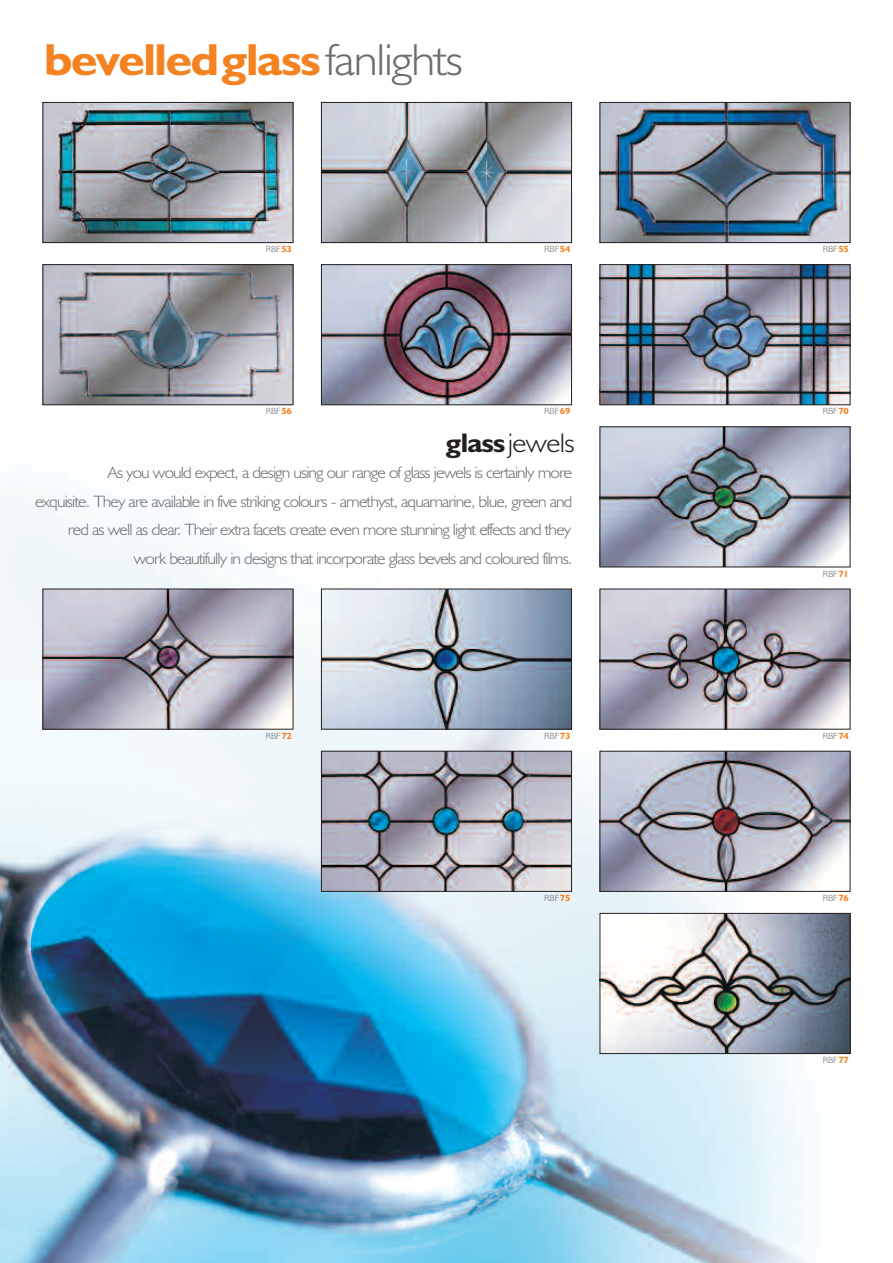
<style>
.page{position:relative;width:893px;height:1263px;background:#fff}
.page>*{position:absolute;margin:0;border:0;box-sizing:border-box;transform-origin:0 0}
.t1{font:700 45px "Humanist 521 BT";letter-spacing:-.025em;color:#f58220;scale:1.1 1}
.t2{font:300 27px "Humanist 521 BT";letter-spacing:-.025em;color:#231f20;scale:1.1 1}
.t3{font:300 16.5px/28.5px "Humanist 521 BT";letter-spacing:-.05em;color:#6c6d70;text-align:right;scale:1.07 1}
.t4{font:300 9px "Humanist 521 BT";letter-spacing:-.025em;color:#6c6d70;scale:1.1 1}
.s1{font-weight:300;color:#6c6d70}
.s2{font-weight:700;color:#f58220}
.s3{font-weight:700}
</style>
<div class="page">
<img style="left:0;top:110px;width:851px;height:1153px">
<img style="left:45px;top:266px;width:246px;height:137px">
<div style="left:43px;top:264px;width:250px;height:141px;border:1px solid #231f20"></div>
<img style="left:602px;top:266px;width:246px;height:137px">
<div style="left:600px;top:264px;width:250px;height:141px;border:1px solid #231f20"></div>
<img style="left:323px;top:591px;width:247px;height:136px">
<div style="left:321px;top:589px;width:251px;height:140px;border:1px solid #231f20"></div>
<img style="left:602px;top:591px;width:246px;height:136px">
<img style="left:323px;top:753px;width:247px;height:137px">
<div style="left:321px;top:751px;width:251px;height:141px;border:1px solid #231f20"></div>
<img style="left:602px;top:753px;width:246px;height:137px">
<div style="left:600px;top:751px;width:250px;height:141px;border:1px solid #231f20"></div>
<img style="left:602px;top:104px;width:246px;height:137px">
<div style="left:600px;top:102px;width:250px;height:141px;border:1px solid #231f20"></div>
<img style="left:602px;top:428px;width:246px;height:137px">
<img style="left:45px;top:104px;width:246px;height:137px">
<div style="left:43px;top:102px;width:250px;height:141px;border:1px solid #231f20"></div>
<img style="left:323px;top:104px;width:247px;height:137px">
<div style="left:321px;top:102px;width:251px;height:141px;border:1px solid #231f20"></div>
<img style="left:323px;top:266px;width:247px;height:137px">
<div style="left:321px;top:264px;width:251px;height:141px;border:1px solid #231f20"></div>
<img style="left:45px;top:591px;width:246px;height:136px">
<img style="left:602px;top:915px;width:246px;height:137px">
<div style="left:600px;top:913px;width:250px;height:141px;border:1px solid #231f20"></div>
<h1 class="t1" style="left:44px;top:44px;width:382px">bevelledglass<span class="s1">fanlights</span></h1>
<p class="t4" style="left:266px;top:246px;width:25px">RBF<span class="s2">53</span></p>
<p class="t4" style="left:266px;top:408px;width:25px">RBF<span class="s2">56</span></p>
<p class="t4" style="left:544px;top:246px;width:25px">RBF<span class="s2">54</span></p>
<p class="t4" style="left:544px;top:408px;width:25px">RBF<span class="s2">69</span></p>
<h2 class="t2" style="left:446px;top:433px;width:119px"><span class="s3">glass</span>jewels</h2>
<p class="t3" style="left:35px;top:460px;width:504px">As you would expect, a design using our range of glass jewels is certainly more<br>exquisite. They are available in five striking colours - amethyst, aquamarine, blue, green and red as well as clear. Their extra facets create even more stunning light effects and they work beautifully in designs that incorporate glass bevels and coloured films.</p>
<p class="t4" style="left:823px;top:246px;width:25px">RBF<span class="s2">55</span></p>
<p class="t4" style="left:823px;top:408px;width:25px">RBF<span class="s2">70</span></p>
<p class="t4" style="left:823px;top:570px;width:25px">RBF<span class="s2">71</span></p>
<p class="t4" style="left:266px;top:732px;width:25px">RBF<span class="s2">72</span></p>
<p class="t4" style="left:544px;top:732px;width:25px">RBF<span class="s2">73</span></p>
<p class="t4" style="left:823px;top:732px;width:25px">RBF<span class="s2">74</span></p>
<p class="t4" style="left:544px;top:895px;width:25px">RBF<span class="s2">75</span></p>
<p class="t4" style="left:823px;top:895px;width:25px">RBF<span class="s2">76</span></p>
<p class="t4" style="left:823px;top:1057px;width:25px">RBF<span class="s2">77</span></p>
</div>
